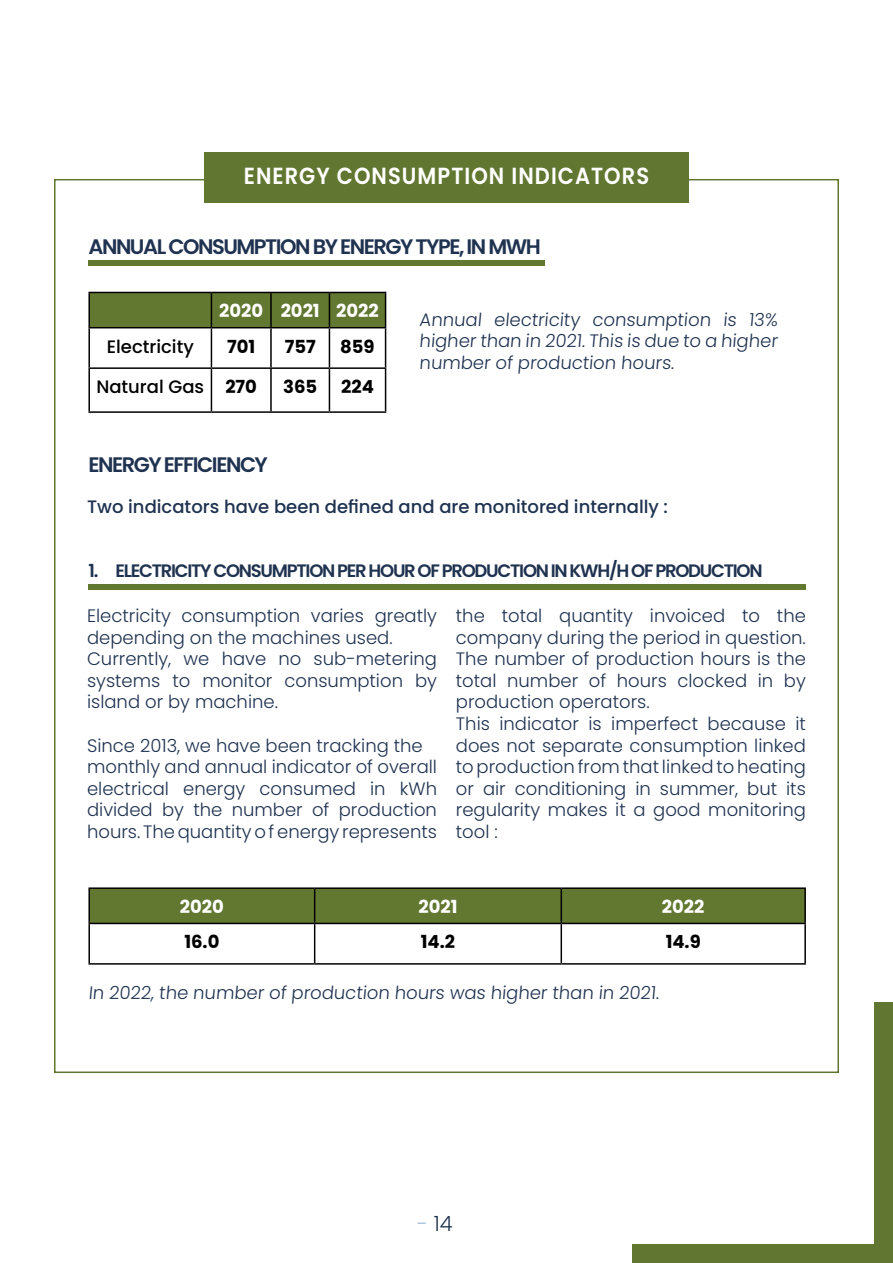
<style>
.page{position:relative;width:893px;height:1263px;background:#fff}
.page>*{position:absolute;margin:0;border:0;box-sizing:border-box;transform-origin:0 0}
.t1{font:600 23.25px "Poppins";letter-spacing:.05em;color:#fff;scale:.9 1}
.t2{font:600 21px "Poppins";letter-spacing:-.07em;color:#1f3250}
.t3{font:300 21px "Poppins";color:#1f3250}
.t4{font:300 18px/21.6px "Poppins";color:#1f3250}
.t5{font:600 18px "Poppins";letter-spacing:-.07em;color:#1f3250}
.t6{font:500 18px "Poppins";color:#1f3250}
.t7{font:700 18px "Poppins";color:#000}
.t8{font:700 18px "Poppins";color:#fff}
.t9{font:500 18px "Poppins";color:#000}
.s1{font-weight:700}
.s2{color:#a5bad5}
</style>
<div class="page">
<div style="left:874px;top:1002px;width:19px;height:261px;background:#617731"></div>
<div style="left:632px;top:1244px;width:261px;height:19px;background:#617731"></div>
<div style="left:90px;top:293px;width:295px;height:34px;background:#627831"></div>
<hr style="left:88px;top:292px;width:123px;height:1px;background:#000">
<hr style="left:88px;top:293px;width:2px;height:34px;background:#000">
<hr style="left:211px;top:292px;width:60px;height:1px;background:#000">
<hr style="left:211px;top:293px;width:1px;height:34px;background:#000">
<hr style="left:271px;top:292px;width:58px;height:1px;background:#000">
<hr style="left:270px;top:293px;width:2px;height:34px;background:#000">
<hr style="left:329px;top:292px;width:57px;height:1px;background:#000">
<hr style="left:329px;top:293px;width:1px;height:34px;background:#000">
<hr style="left:385px;top:293px;width:1px;height:34px;background:#000">
<hr style="left:88px;top:327px;width:123px;height:1px;background:#000">
<hr style="left:88px;top:328px;width:2px;height:39px;background:#000">
<hr style="left:211px;top:327px;width:60px;height:1px;background:#000">
<hr style="left:211px;top:328px;width:1px;height:39px;background:#000">
<hr style="left:271px;top:327px;width:58px;height:1px;background:#000">
<hr style="left:270px;top:328px;width:2px;height:39px;background:#000">
<hr style="left:329px;top:327px;width:57px;height:1px;background:#000">
<hr style="left:329px;top:328px;width:1px;height:39px;background:#000">
<hr style="left:385px;top:328px;width:1px;height:39px;background:#000">
<hr style="left:88px;top:367px;width:123px;height:2px;background:#000">
<hr style="left:88px;top:369px;width:2px;height:42px;background:#000">
<hr style="left:211px;top:367px;width:60px;height:2px;background:#000">
<hr style="left:211px;top:369px;width:1px;height:42px;background:#000">
<hr style="left:271px;top:367px;width:58px;height:2px;background:#000">
<hr style="left:270px;top:369px;width:2px;height:42px;background:#000">
<hr style="left:329px;top:367px;width:57px;height:2px;background:#000">
<hr style="left:329px;top:369px;width:1px;height:42px;background:#000">
<hr style="left:385px;top:369px;width:1px;height:42px;background:#000">
<hr style="left:88px;top:411px;width:123px;height:2px;background:#000">
<hr style="left:211px;top:411px;width:60px;height:2px;background:#000">
<hr style="left:271px;top:411px;width:58px;height:2px;background:#000">
<hr style="left:329px;top:411px;width:57px;height:2px;background:#000">
<div style="left:90px;top:889px;width:714px;height:34px;background:#627831"></div>
<hr style="left:88px;top:887px;width:227px;height:2px;background:#000">
<hr style="left:88px;top:889px;width:2px;height:34px;background:#000">
<hr style="left:315px;top:887px;width:246px;height:2px;background:#000">
<hr style="left:314px;top:889px;width:1px;height:34px;background:#000">
<hr style="left:561px;top:887px;width:245px;height:2px;background:#000">
<hr style="left:561px;top:889px;width:1px;height:34px;background:#000">
<hr style="left:804px;top:889px;width:2px;height:34px;background:#000">
<hr style="left:88px;top:923px;width:227px;height:1px;background:#000">
<hr style="left:88px;top:924px;width:2px;height:39px;background:#000">
<hr style="left:315px;top:923px;width:246px;height:1px;background:#000">
<hr style="left:314px;top:924px;width:1px;height:39px;background:#000">
<hr style="left:561px;top:923px;width:245px;height:1px;background:#000">
<hr style="left:561px;top:924px;width:1px;height:39px;background:#000">
<hr style="left:804px;top:924px;width:2px;height:39px;background:#000">
<hr style="left:88px;top:963px;width:227px;height:2px;background:#000">
<hr style="left:315px;top:963px;width:246px;height:2px;background:#000">
<hr style="left:561px;top:963px;width:245px;height:2px;background:#000">
<div style="left:204px;top:152px;width:485px;height:51px;background:#617731"></div>
<div style="left:88px;top:261px;width:457px;height:5px;background:#627831"></div>
<div style="left:88px;top:584px;width:718px;height:5px;background:#627831"></div>
<p class="t1" style="left:244px;top:162px;width:452px">ENERGY CONSUMPTION INDICATORS</p>
<p class="t2" style="left:88px;top:235px;width:454px">ANNUAL CONSUMPTION BY ENERGY TYPE, IN MWH</p>
<p class="t8" style="left:219px;top:301px;width:161px">2020 2021 2022</p>
<p class="t9" style="left:107px;top:336px;width:89px">Electricity</p>
<p class="t7" style="left:227px;top:336px;width:30px">701</p>
<p class="t7" style="left:285px;top:336px;width:32px">757</p>
<p class="t7" style="left:340px;top:336px;width:36px">859</p>
<p class="t9" style="left:96px;top:376px;width:162px">Natural Gas <span class="s1">270</span></p>
<p class="t7" style="left:283px;top:376px;width:36px">365</p>
<p class="t7" style="left:341px;top:376px;width:34px">224</p>
<p class="t2" style="left:88px;top:452px;width:181px">ENERGY EFFICIENCY</p>
<p class="t4" style="left:419px;top:308px;width:362px;text-align:justify">Annual electricity consumption is 13% higher than in 2021. This is due to a higher number of production hours.</p>
<p class="t6" style="left:87px;top:496px;width:582px">Two indicators have been defined and are monitored internally :</p>
<p class="t5" style="left:88px;top:560px;width:676px">1. ELECTRICITY CONSUMPTION PER HOUR OF PRODUCTION IN KWH/H OF PRODUCTION</p>
<p class="t4" style="left:87px;top:605px;width:351px">Electricity consumption varies greatly depending on the machines used.<br>Currently, we have no sub-metering systems to monitor consumption by island or by machine.</p>
<p class="t4" style="left:87px;top:735px;width:352px">Since 2013, we have been tracking the monthly and annual indicator of overall electrical energy consumed in kWh divided by the number of production hours. The quantity o f energy represents</p>
<p class="t4" style="left:456px;top:605px;width:352px">the total quantity invoiced to the company during the period in question.<br>The number of production hours is the total number of hours clocked in by production operators.<br>This indicator is imperfect because it does not separate consumption linked to production from that linked to heating or air conditioning in summer, but its regularity makes it a good monitoring tool :</p>
<p class="t8" style="left:180px;top:896px;width:46px">2020</p>
<p class="t8" style="left:418px;top:896px;width:41px">2021</p>
<p class="t8" style="left:662px;top:896px;width:44px">2022</p>
<p class="t7" style="left:184px;top:931px;width:37px">16.0</p>
<p class="t7" style="left:421px;top:931px;width:36px">14.2</p>
<p class="t7" style="left:666px;top:931px;width:37px">14.9</p>
<p class="t4" style="left:88px;top:982px;width:575px">In 2022, the number of production hours was higher than in 2021.</p>
<p class="t3" style="left:417px;top:1211px;width:37px"><span class="s2">-</span> 14</p>
</div>
